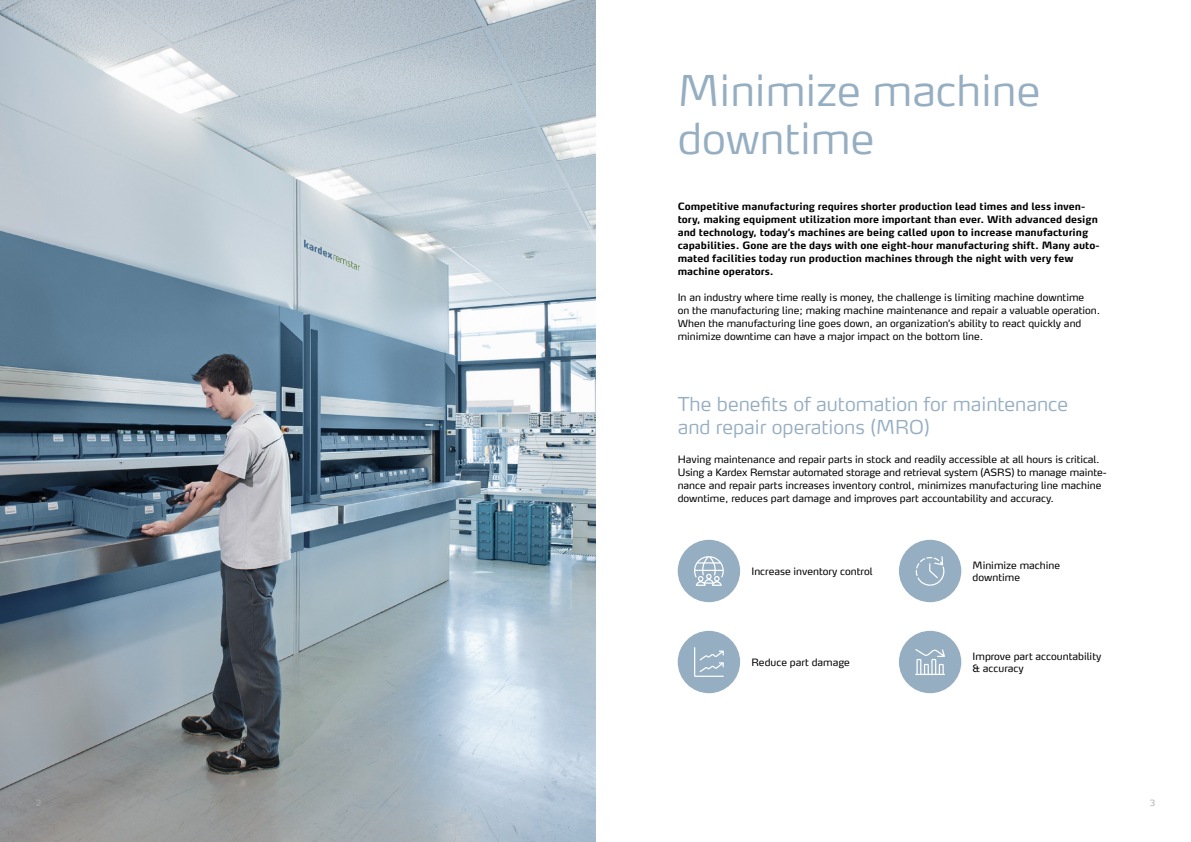
<style>
.page{position:relative;width:1191px;height:842px;background:#fff}
.page>*{position:absolute;margin:0;border:0;box-sizing:border-box;transform-origin:0 0}
.t1{font:300 42px/48px "Max OT";color:#96aec2}
.t2{font:300 19px/22.8px "Max OT";color:#96aec2}
.t3{font:10px/13px "Max OT";color:#000}
.t4{font:700 10px/13px "Max OT";color:#000}
.t5{font:300 8.5px "Max OT";color:#a8aca9}
</style>
<div class="page">
<img style="left:0;top:0;width:595px;height:842px">
<svg style="left:677px;top:540px;width:63px;height:62px"></svg>
<svg style="left:899px;top:540px;width:62px;height:62px"></svg>
<svg style="left:677px;top:631px;width:63px;height:62px"></svg>
<svg style="left:899px;top:631px;width:62px;height:62px"></svg>
<h1 class="t1" style="left:677px;top:66px;width:364px">Minimize machine downtime</h1>
<p class="t4" style="left:677px;top:200px;width:423px">Competitive manufacturing requires shorter production lead times and less inven&shy;tory, making equipment utilization more important than ever. With advanced design and technology, today’s machines are being called upon to increase manufacturing capabilities. Gone are the days with one eight-hour manufacturing shift. Many auto&shy;mated facilities today run production machines through the night with very few machine operators.</p>
<p class="t3" style="left:677px;top:291px;width:424px">In an industry where time really is money, the challenge is limiting machine downtime<br>on the manufacturing line; making machine maintenance and repair a valuable operation.<br>When the manufacturing line goes down, an organization’s ability to react quickly and minimize downtime can have a major impact on the bottom line.</p>
<h2 class="t2" style="left:677px;top:393px;width:392px">The benefits of automation for maintenance and repair operations (MRO)</h2>
<p class="t3" style="left:677px;top:453px;width:431px">Having maintenance and repair parts in stock and readily accessible at all hours is critical.<br>Using a Kardex Remstar automated storage and retrieval system (ASRS) to manage mainte&shy;nance and repair parts increases inventory control, minimizes manufacturing line machine downtime, reduces part damage and improves part accountability and accuracy.</p>
<p class="t3" style="left:751px;top:564px;width:123px">Increase inventory control</p>
<p class="t3" style="left:972px;top:559px;width:89px;line-height:12px">Minimize machine downtime</p>
<p class="t3" style="left:751px;top:655px;width:100px">Reduce part damage</p>
<p class="t3" style="left:972px;top:650px;width:130px;line-height:12px">Improve part accountability &amp; accuracy</p>
<p class="t5" style="left:36px;top:798px;width:7px">2</p>
<p class="t5" style="left:1149px;top:798px;width:7px">3</p>
</div>
